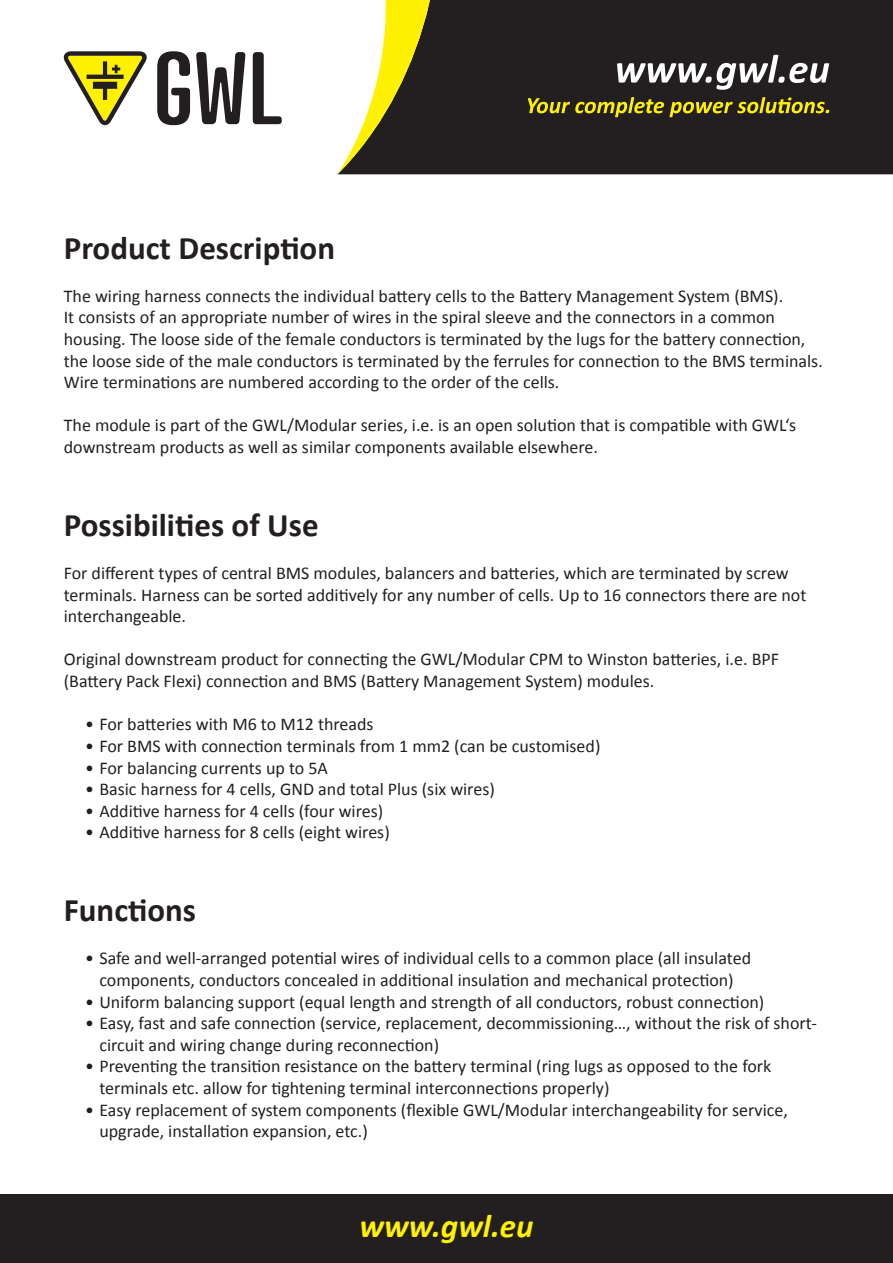
<style>
.page{position:relative;width:893px;height:1263px;background:#fff}
.page>*{position:absolute;margin:0;border:0;box-sizing:border-box;transform-origin:0 0}
._2_-_nadpis{font:700 33px "Calibri";color:#231f20}
._4_-_texty{font:italic 700 33px "Calibri";color:#fff101}
._4_-_texty-2{font:18px/21.6px "Calibri";color:#231f20}
._4_-_texty_-_odsaz{font:18px/21.6px "Calibri";color:#231f20}
</style>
<div class="page">
<div style="left:0;top:1195px;width:893px;height:68px;background:#231f20"></div>
<div style="left:434px;top:0;width:459px;height:174px;background:#231f20"></div>
<svg style="left:337px;top:0;width:97px;height:174px"></svg>
<svg style="left:157px;top:51px;width:33px;height:74px"></svg>
<svg style="left:196px;top:52px;width:50px;height:72px"></svg>
<svg style="left:253px;top:52px;width:29px;height:72px"></svg>
<svg style="left:63px;top:51px;width:84px;height:74px"></svg>
<svg style="left:528px;top:97px;width:301px;height:20px;background:#635c16"></svg>
<svg style="left:617px;top:55px;width:212px;height:35px"></svg>
<p class="_2_-_nadpis" style="left:64px;top:227px;width:273px">Product Description</p>
<p class="_4_-_texty-2" style="left:64px;top:284px;width:761px">The wiring harness connects the individual battery cells to the Battery Management System (BMS).<br>It consists of an appropriate number of wires in the spiral sleeve and the connectors in a common housing. The loose side of the female conductors is terminated by the lugs for the battery connection, the loose side of the male conductors is terminated by the ferrules for connection to the BMS terminals.<br>Wire terminations are numbered according to the order of the cells.</p>
<p class="_4_-_texty-2" style="left:64px;top:414px;width:734px">The module is part of the GWL/Modular series, i.e. is an open solution that is compatible with GWL‘s downstream products as well as similar components available elsewhere.</p>
<p class="_2_-_nadpis" style="left:64px;top:504px;width:256px">Possibilities of Use</p>
<p class="_4_-_texty-2" style="left:64px;top:561px;width:744px">For different types of central BMS modules, balancers and batteries, which are terminated by screw terminals. Harness can be sorted additively for any number of cells. Up to 16 connectors there are not interchangeable.</p>
<p class="_4_-_texty-2" style="left:64px;top:648px;width:717px">Original downstream product for connecting the GWL/Modular CPM to Winston batteries, i.e. BPF (Battery Pack Flexi) connection and BMS (Battery Management System) modules.</p>
<p class="_4_-_texty_-_odsaz" style="left:85px;top:713px;width:290px">• For batteries with M6 to M12 threads</p>
<p class="_4_-_texty_-_odsaz" style="left:85px;top:734px;width:517px">• For BMS with connection terminals from 1 mm2 (can be customised)</p>
<p class="_4_-_texty_-_odsaz" style="left:85px;top:756px;width:244px">• For balancing currents up to 5A</p>
<p class="_4_-_texty_-_odsaz" style="left:85px;top:777px;width:411px">• Basic harness for 4 cells, GND and total Plus (six wires)</p>
<p class="_4_-_texty_-_odsaz" style="left:85px;top:799px;width:300px">• Additive harness for 4 cells (four wires)</p>
<p class="_4_-_texty_-_odsaz" style="left:85px;top:821px;width:306px">• Additive harness for 8 cells (eight wires)</p>
<p class="_2_-_nadpis" style="left:64px;top:890px;width:134px">Functions</p>
<p class="_4_-_texty_-_odsaz" style="left:85px;top:947px;width:668px;text-align:center">• Safe and well-arranged potential wires of individual cells to a common place (all insulated components, conductors concealed in additional insulation and mechanical protection)</p>
<p class="_4_-_texty_-_odsaz" style="left:85px;top:990px;width:681px">• Uniform balancing support (equal length and strength of all conductors, robust connection)</p>
<p class="_4_-_texty_-_odsaz" style="left:99px;top:1011px;width:719px;text-indent:-14px">• Easy, fast and safe connection (service, replacement, decommissioning…, without the risk of short&shy;circuit and wiring change during reconnection)</p>
<p class="_4_-_texty_-_odsaz" style="left:99px;top:1055px;width:673px;text-indent:-14px">• Preventing the transition resistance on the battery terminal (ring lugs as opposed to the fork terminals etc. allow for tightening terminal interconnections properly)</p>
<p class="_4_-_texty_-_odsaz" style="left:99px;top:1098px;width:690px;text-indent:-14px">• Easy replacement of system components (flexible GWL/Modular interchangeability for service, upgrade, installation expansion, etc.)</p>
<p class="_4_-_texty" style="left:359px;top:1206px;width:176px">www.gwl.eu</p>
</div>
